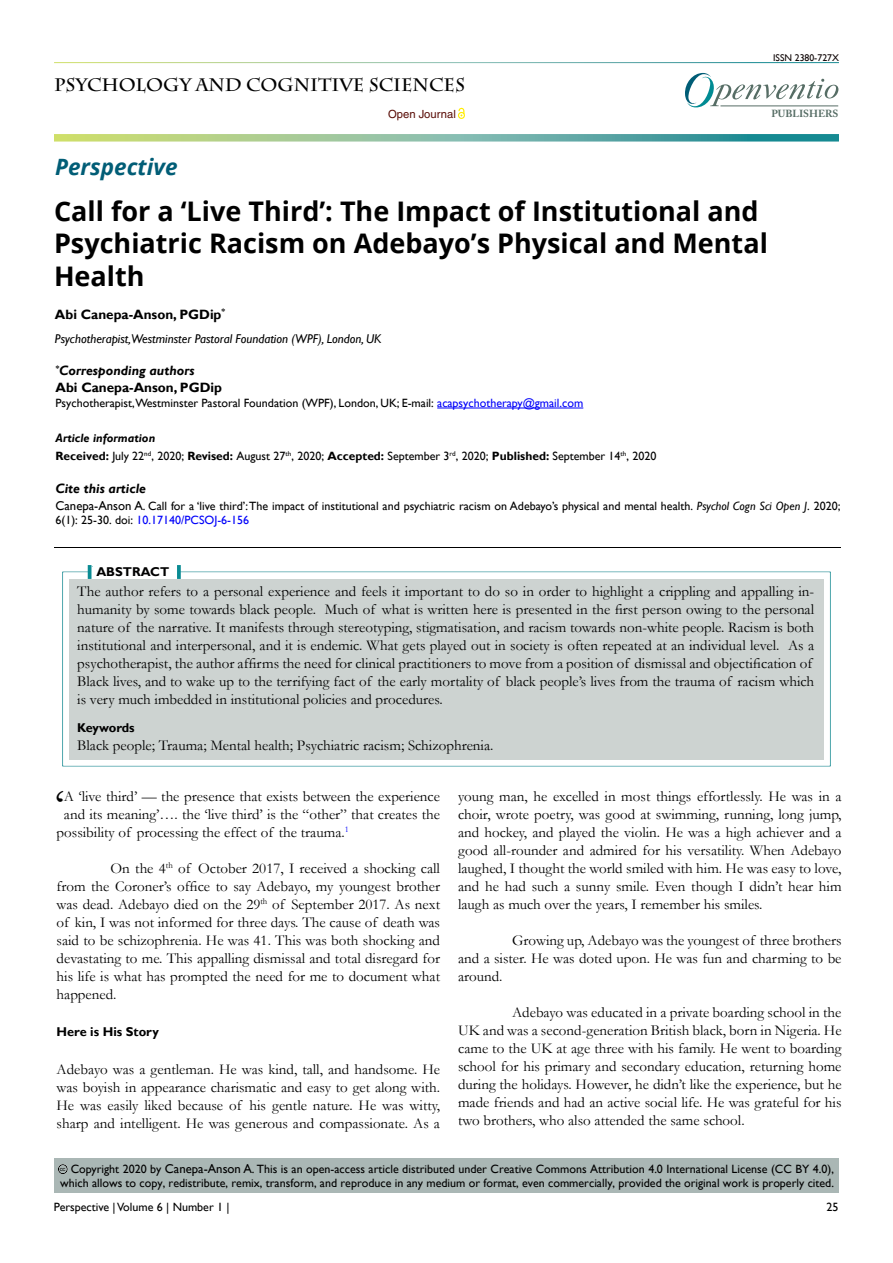
<style>
.page{position:relative;width:893px;height:1263px;background:#fff}
.page>*{position:absolute;margin:0;border:0;box-sizing:border-box;transform-origin:0 0}
.t1{font:43.8px "Garamond";color:#000}
.t2{font:700 27px/32.4px "Open Sans";color:#000}
.t3{font:italic 700 22.5px "Open Sans";color:#015d76}
.t4{font:700 18px "Charlemagne Std";color:#000}
.t5{font:15px/18px "Garamond";color:#000;text-align:justify}
.t6{font:700 13.5px/16.5px "Gill Sans";color:#000}
.t7{font:italic 700 13.5px "Gill Sans";color:#000}
.t8{font:italic 12.75px "Gill Sans";color:#000101}
.t9{font:700 12.75px "Gill Sans";color:#000}
.t10{font:12px/14.4px "Gill Sans";color:#000}
.t11{font:12px/18px "Gill Sans";color:#000101}
.t12{font:11.25px "Helvetica LT Std";color:#580b05}
.t13{font:700 10.2px "Adobe Caslon Pro";color:#566d65}
.t14{font:9.75px "Gill Sans";color:#0a0000}
.t15{font:5.7px "Arial";color:#000}
.s1{font-style:italic}
.s2{color:#0000fa}
.s3{font-weight:700;font-style:italic;color:#000}
.s4{font-weight:700;color:#000}
.s5{color:#000}
.s6{font-size:12.75px}
</style>
<div class="page">
<svg style="left:685px;top:73px;width:153px;height:35px"></svg>
<hr style="left:720px;top:106px;width:118px;height:1px;background:#566d65">
<svg style="left:54px;top:134px;width:785px;height:8px;background:#83bb9d"></svg>
<svg style="left:458px;top:107px;width:6px;height:11px"></svg>
<hr style="left:437px;top:408px;width:146px;height:1px;background:#0000fa">
<div style="left:42px;top:537px;width:811px;height:13px;background:#f9f2f3;opacity:.75"></div>
<div style="left:54px;top:1158px;width:785px;height:35px;background:#aab7b5"></div>
<div style="left:45px;top:1151px;width:37px;height:24px;background:#f9f2f3;opacity:.75"></div>
<div style="left:50px;top:561px;width:794px;height:207px;background:#f9f2f3;opacity:.75"></div>
<hr style="left:88px;top:565px;width:3px;height:14px;background:#0a8b93">
<svg style="left:177px;top:565px;width:4px;height:14px"></svg>
<p class="t4" style="left:54px;top:74px;width:412px">PSYCHOLOGY AND COGNITIVE SCIENCES</p>
<h3 class="t3" style="left:55px;top:151px;width:124px">Perspective</h3>
<p class="t12" style="left:388px;top:107px;width:69px">Open Journal</p>
<p class="t14" style="left:773px;top:52px;width:67px">ISSN 2380-727X</p>
<p class="t13" style="left:771px;top:108px;width:69px">PUBLISHERS</p>
<h2 class="t2" style="left:54px;top:194px;width:715px">Call for a ‘Live Third’: The Impact of Institutional and<br>Psychiatric Racism on Adebayo’s Physical and Mental<br>Health</h2>
<p class="t6" style="left:55px;top:306px;width:172px">Abi Canepa-Anson, PGDip<sup>*</sup></p>
<p class="t8" style="left:55px;top:331px;width:328px">Psychotherapist,Westminster Pastoral Foundation (WPF), London, UK</p>
<p class="t6" style="left:55px;top:363px;width:168px"><sup>*</sup><span class="s1">Corresponding authors<br></span>Abi Canepa-Anson, PGDip</p>
<p class="t10" style="left:55px;top:396px;width:529px">Psychotherapist,Westminster Pastoral Foundation (WPF), London, UK; E-mail: <span class="s2">acapsychotherapy@gmail.com</span></p>
<p class="t11" style="left:55px;top:429px;width:602px"><span class="s3">Article information<br></span><span class="s4">Received:</span> <span class="s5">July 22</span><sup>nd</sup><span class="s5">, 2020;</span> <span class="s4">Revised:</span> August 27<sup>th</sup>, 2020<span class="s5">;</span> <span class="s4">Accepted:</span> September 3<sup>rd</sup>, 2020<span class="s5">;</span> <span class="s4">Published:</span> September 14<sup>th</sup>, 2020</p>
<p class="t7" style="left:55px;top:481px;width:92px">Cite this article</p>
<p class="t10" style="left:55px;top:499px;width:786px"><span class="s6">Canepa-Anson A</span>. Call for a ‘live third’: The impact of institutional and psychiatric racism on Adebayo’s physical and mental health. <span class="s1">Psychol Cogn Sci Open J</span>. 2020;<br>6(1): 25-30. doi: <span class="s2">10.17140/PCSOJ-6-156</span></p>
<p class="t9" style="left:96px;top:564px;width:74px">ABSTRACT</p>
<p class="t5" style="left:77px;top:582px;width:738px;text-align:left">The author refers to a personal experience and feels it important to do so in order to highlight a crippling and appalling in&shy;humanity by some towards black people. Much of what is written here is presented in the first person owing to the personal nature of the narrative. It manifests through stereotyping, stigmatisation, and racism towards non-white people. Racism is both institutional and interpersonal, and it is endemic. What gets played out in society is often repeated at an individual level. As a psychotherapist, the author affirms the need for clinical practitioners to move from a position of dismissal and objectification of Black lives, and to wake up to the terrifying fact of the early mortality of black people’s lives from the trauma of racism which is very much imbedded in institutional policies and procedures.</p>
<p class="t9" style="left:77px;top:720px;width:59px">Keywords</p>
<p class="t5" style="left:77px;top:736px;width:418px">Black people; Trauma; Mental health; Psychiatric racism; Schizophrenia.</p>
<h1 class="t1" style="left:54px;top:775px;width:11px">‘</h1>
<p class="t5" style="left:64px;top:786px;width:378px">A ‘live third’ — the presence that exists between the experience</p>
<p class="t5" style="left:64px;top:804px;width:378px">and its meaning’…. the ‘live third’ is the “other” that creates the</p>
<p class="t5" style="left:57px;top:822px;width:294px">possibility of processing the effect of the trauma.<sup>1</sup></p>
<p class="t5" style="left:57px;top:858px;width:385px;text-indent:54px">On the 4<sup>th</sup> of October 2017, I received a shocking call from the Coroner’s office to say Adebayo, my youngest brother was dead. Adebayo died on the 29<sup>th</sup> of September 2017. As next of kin, I was not informed for three days. The cause of death was said to be schizophrenia. He was 41. This was both shocking and devastating to me. This appalling dismissal and total disregard for his life is what has prompted the need for me to document what happened.</p>
<p class="t9" style="left:57px;top:1024px;width:104px">Here is His Story</p>
<p class="t5" style="left:57px;top:1060px;width:385px">Adebayo was a gentleman. He was kind, tall, and handsome. He was boyish in appearance charismatic and easy to get along with.<br>He was easily liked because of his gentle nature. He was witty, sharp and intelligent. He was generous and compassionate. As a</p>
<p class="t5" style="left:458px;top:786px;width:385px">young man, he excelled in most things effortlessly. He was in a choir, wrote poetry, was good at swimming, running, long jump, and hockey, and played the violin. He was a high achiever and a good all-rounder and admired for his versatility. When Adebayo laughed, I thought the world smiled with him. He was easy to love, and he had such a sunny smile. Even though I didn’t hear him laugh as much over the years, I remember his smiles.</p>
<p class="t5" style="left:458px;top:930px;width:385px;text-indent:54px">Growing up, Adebayo was the youngest of three brothers and a sister. He was doted upon. He was fun and charming to be around.</p>
<p class="t5" style="left:458px;top:1002px;width:385px;text-indent:54px">Adebayo was educated in a private boarding school in the UK and was a second-generation British black, born in Nigeria. He came to the UK at age three with his family. He went to boarding school for his primary and secondary education, returning home during the holidays. However, he didn’t like the experience, but he made friends and had an active social life. He was grateful for his two brothers, who also attended the same school.</p>
<p class="t10" style="left:60px;top:1162px;width:775px;text-align:right">Copyright 2020 by <span class="s6">Canepa-Anson A</span>. This is an open-access article distributed under Creative Commons Attribution 4.0 International License (CC BY 4.0), which allows to copy, redistribute, remix, transform, and reproduce in any medium or format, even commercially, provided the original work is properly cited.</p>
<p class="t15" style="left:60px;top:1165px;width:7px">cc</p>
<p class="t10" style="left:54px;top:1199px;width:177px">Perspective | Volume 6 | Number 1 |</p>
<p class="t10" style="left:826px;top:1199px;width:13px">25</p>
</div>
